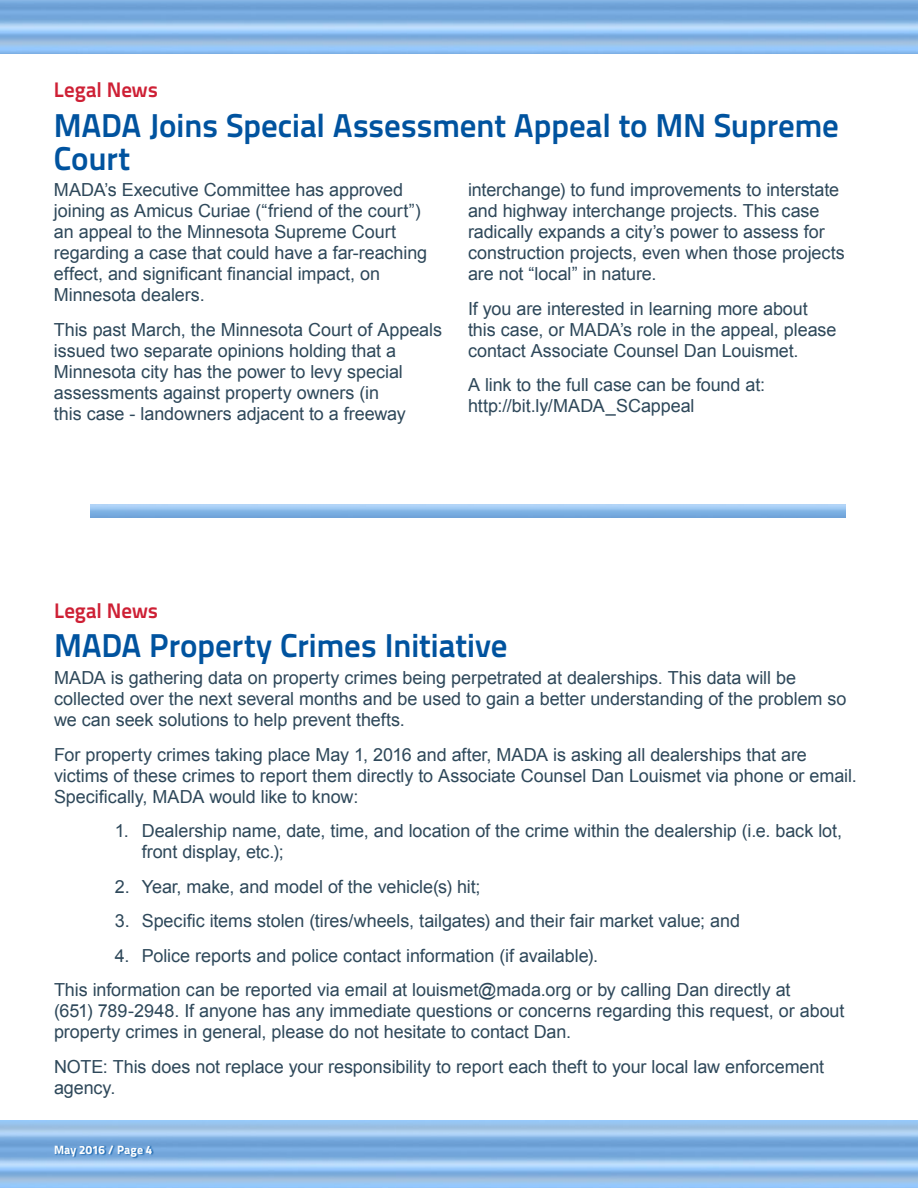
<style>
.page{position:relative;width:918px;height:1188px;background:#fff}
.page>*{position:absolute;margin:0;border:0;box-sizing:border-box;transform-origin:0 0}
.t1{font:700 33px/33px "Titillium Text 22 L";letter-spacing:-.01em;color:#00539f}
.t2{font:700 21px "Titillium Text 22 L";letter-spacing:-.005em;color:#ce2035}
.t3{font:18px/21px "Arial";letter-spacing:-.005em;color:#2e485a}
.t4{font:800 12px "Titillium Text 22 L";letter-spacing:.005em;color:#fff}
</style>
<div class="page">
<div style="left:55px;top:1145px;width:99px;height:14px;background:#00539f;opacity:.75"></div>
<p class="t2" style="left:54px;top:73px;width:106px">Legal News</p>
<h1 class="t1" style="left:54px;top:106px;width:787px">MADA Joins Special Assessment Appeal to MN Supreme<br>Court</h1>
<p class="t3" style="left:54px;top:179px;width:375px">MADA’s Executive Committee has approved joining as Amicus Curiae (“friend of the court”) an appeal to the Minnesota Supreme Court regarding a case that could have a far-reaching effect, and significant financial impact, on Minnesota dealers.</p>
<p class="t3" style="left:54px;top:319px;width:390px">This past March, the Minnesota Court of Appeals issued two separate opinions holding that a Minnesota city has the power to levy special assessments against property owners (in<br>this case - landowners adjacent to a freeway</p>
<p class="t3" style="left:468px;top:180px;width:378px">interchange) to fund improvements to interstate and highway interchange projects. This case radically expands a city’s power to assess for construction projects, even when those projects are not “local” in nature.</p>
<p class="t3" style="left:468px;top:298px;width:370px">If you are interested in learning more about this case, or MADA’s role in the appeal, please contact Associate Counsel Dan Louismet.</p>
<p class="t3" style="left:468px;top:375px;width:299px">A link to the full case can be found at: http://bit.ly/MADA_SCappeal</p>
<p class="t2" style="left:54px;top:594px;width:106px">Legal News</p>
<h1 class="t1" style="left:54px;top:627px;width:455px">MADA Property Crimes Initiative</h1>
<p class="t3" style="left:54px;top:667px;width:794px">MADA is gathering data on property crimes being perpetrated at dealerships. This data will be collected over the next several months and be used to gain a better understanding of the problem so we can seek solutions to help prevent thefts.</p>
<p class="t3" style="left:54px;top:744px;width:804px">For property crimes taking place May 1, 2016 and after, MADA is asking all dealerships that are victims of these crimes to report them directly to Associate Counsel Dan Louismet via phone or email.<br>Specifically, MADA would like to know:</p>
<p class="t3" style="left:142px;top:820px;width:702px;text-indent:-27px">1. Dealership name, date, time, and location of the crime within the dealership (i.e. back lot, front display, etc.);</p>
<p class="t3" style="left:115px;top:876px;width:367px">2. Year, make, and model of the vehicle(s) hit;</p>
<p class="t3" style="left:115px;top:910px;width:627px">3. Specific items stolen (tires/wheels, tailgates) and their fair market value; and</p>
<p class="t3" style="left:54px;top:938px;width:738px;line-height:34.5px;text-indent:61px">4. Police reports and police contact information (if available).<br>This information can be reported via email at louismet@mada.org or by calling Dan directly at</p>
<p class="t3" style="left:54px;top:1000px;width:792px">(651) 789-2948. If anyone has any immediate questions or concerns regarding this request, or about property crimes in general, please do not hesitate to contact Dan.</p>
<p class="t3" style="left:54px;top:1056px;width:772px">NOTE: This does not replace your responsibility to report each theft to your local law enforcement agency.</p>
<p class="t4" style="left:54px;top:1140px;width:100px">May 2016 / Page 4</p>
</div>
